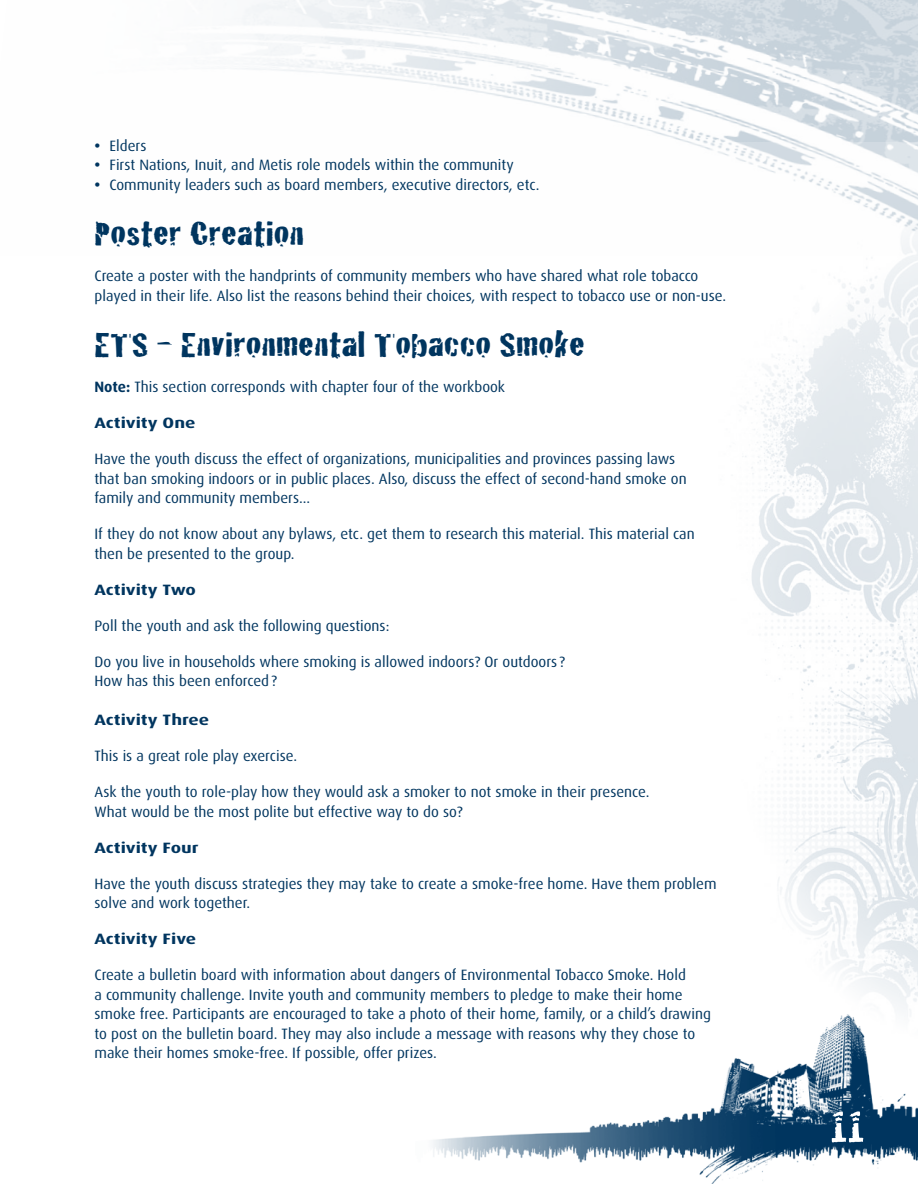
<style>
.page{position:relative;width:918px;height:1188px;background:#fff}
.page>*{position:absolute;margin:0;border:0;box-sizing:border-box;transform-origin:0 0}
.t1{font:42.6px "Cracked";color:#fff;scale:1.25 1}
.t2{font:36px "Cracked";color:#00355f;scale:1.25 1}
.t3{font:15px/19.5px "Dax";color:#00355f}
.t4{font:700 15px "Dax";color:#00355f;scale:1.25 1}
.s1{font-weight:700}
</style>
<div class="page">
<img style="left:243px;top:0;width:675px;height:142px">
<img style="left:687px;top:142px;width:231px;height:873px">
<img style="left:433px;top:1015px;width:485px;height:168px">
<svg style="left:830px;top:1110px;width:88px;height:73px;fill:#023760"></svg>
<p class="t3" style="left:94px;top:136px;width:53px"><span class="s1">•</span> Elders</p>
<p class="t3" style="left:94px;top:155px;width:421px"><span class="s1">•</span> First Nations, Inuit, and Metis role models within the community</p>
<p class="t3" style="left:94px;top:175px;width:447px"><span class="s1">•</span> Community leaders such as board members, executive directors, etc.</p>
<h2 class="t2" style="left:94px;top:205px;width:169px">Poster Creation</h2>
<p class="t3" style="left:94px;top:266px;width:633px">Create a poster with the handprints of community members who have shared what role tobacco played in their life. Also list the reasons behind their choices, with respect to tobacco use or non-use.</p>
<h2 class="t2" style="left:94px;top:316px;width:394px">ETS - Environmental Tobacco Smoke</h2>
<p class="t3" style="left:94px;top:377px;width:412px"><span class="s1">Note:</span> This section corresponds with chapter four of the workbook</p>
<p class="t4" style="left:94px;top:415px;width:82px">Activity One</p>
<p class="t3" style="left:94px;top:449px;width:594px">Have the youth discuss the effect of organizations, municipalities and provinces passing laws that ban smoking indoors or in public places. Also, discuss the effect of second-hand smoke on family and community members...</p>
<p class="t3" style="left:94px;top:524px;width:602px">If they do not know about any bylaws, etc. get them to research this material. This material can then be presented to the group.</p>
<p class="t4" style="left:94px;top:581px;width:83px">Activity Two</p>
<p class="t3" style="left:94px;top:616px;width:296px">Poll the youth and ask the following questions:</p>
<p class="t3" style="left:94px;top:652px;width:472px">Do you live in households where smoking is allowed indoors? Or outdoors ?<br>How has this been enforced?</p>
<p class="t4" style="left:94px;top:712px;width:93px">Activity Three</p>
<p class="t3" style="left:94px;top:746px;width:204px">This is a great role play exercise.</p>
<p class="t3" style="left:94px;top:782px;width:557px">Ask the youth to role-play how they would ask a smoker to not smoke in their presence.<br>What would be the most polite but effective way to do so?</p>
<p class="t4" style="left:94px;top:839px;width:85px">Activity Four</p>
<p class="t3" style="left:94px;top:874px;width:624px">Have the youth discuss strategies they may take to create a smoke-free home. Have them problem solve and work together.</p>
<p class="t4" style="left:94px;top:931px;width:83px">Activity Five</p>
<p class="t3" style="left:94px;top:965px;width:618px">Create a bulletin board with information about dangers of Environmental Tobacco Smoke. Hold<br>a community challenge. Invite youth and community members to pledge to make their home smoke free. Participants are encouraged to take a photo of their home, family, or a child’s drawing to post on the bulletin board. They may also include a message with reasons why they chose to make their homes smoke-free. If possible, offer prizes.</p>
<h1 class="t1" style="left:831px;top:1094px;width:29px">11</h1>
</div>
